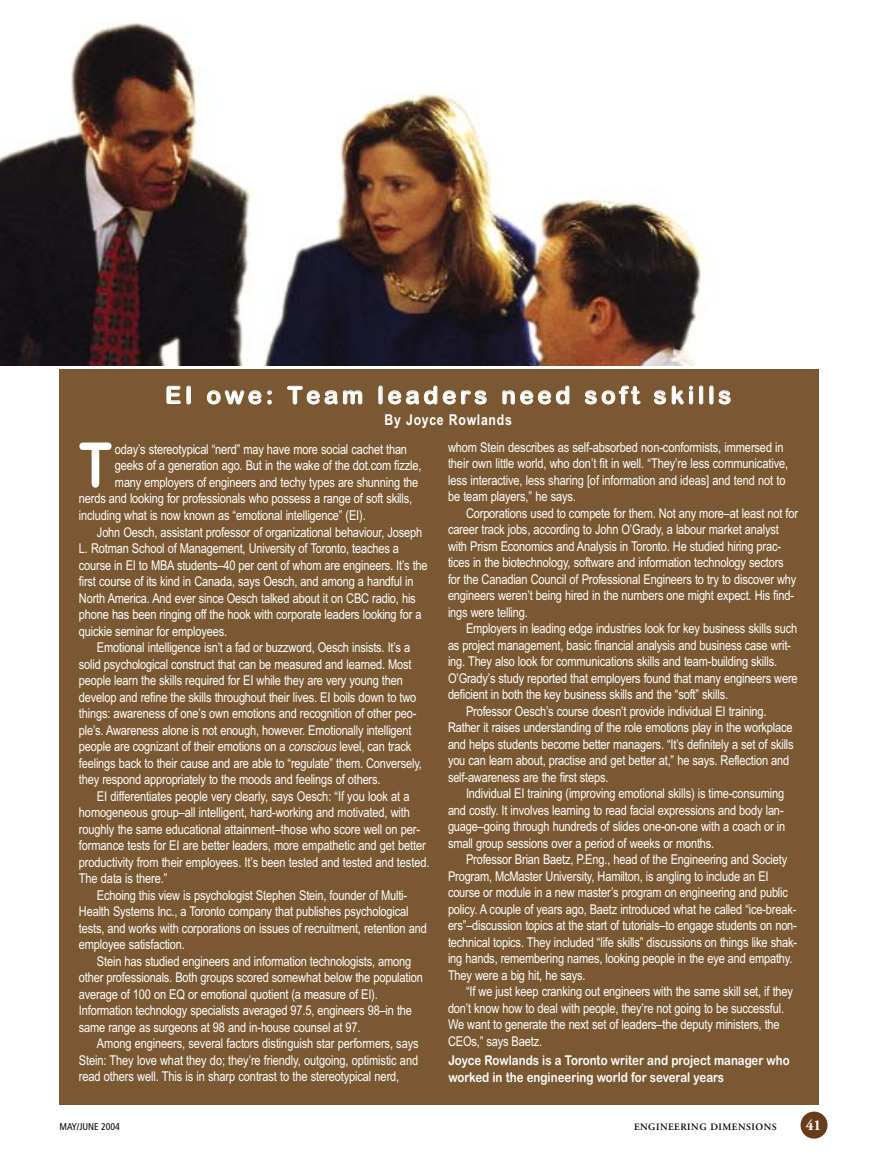
<style>
.page{position:relative;width:878px;height:1175px;background:#fff}
.page>*{position:absolute;margin:0;border:0;box-sizing:border-box;transform-origin:0 0}
.t1{font:62.1px "Arial Rounded MT Bold";color:#fff;scale:.85 1}
.t2{font:24px "Arial Rounded MT Bold";letter-spacing:.155em;color:#fff}
.t3{font:700 15px "Arial Narrow";letter-spacing:.045em;color:#fff}
.t4{font:700 15px "Adobe Garamond";color:#fff}
.t5{font:13.5px/16.5px "Arial Narrow";letter-spacing:-.015em;color:#fff}
.t6{font:13.5px/16.5px "Arial Rounded MT Bold";color:#fff;scale:.85 1}
.t7{font:600 9.75px "Adobe Garamond";letter-spacing:.05em;color:#000}
.t8{font:condensed 9.75px "Frutiger";color:#000}
.s1{font-style:italic}
</style>
<div class="page">
<div style="left:59px;top:370px;width:759px;height:734px;background:#7a5932"></div>
<div style="left:800px;top:1111px;width:27px;height:27px;background:#683b1b;border-radius:50%"></div>
<img style="left:0;top:23px;width:702px;height:342px">
<h2 class="t2" style="left:165px;top:381px;width:567px">EI owe: Team leaders need soft skills</h2>
<p class="t3" style="left:384px;top:411px;width:129px">By Joyce Rowlands</p>
<h1 class="t1" style="left:79px;top:429px;width:40px">T</h1>
<p class="t5" style="left:115px;top:441px;width:294px">oday’s stereotypical “nerd” may have more social cachet than</p>
<p class="t5" style="left:115px;top:457px;width:308px">geeks of a generation ago. But in the wake of the dot.com fizzle,</p>
<p class="t5" style="left:115px;top:474px;width:305px">many employers of engineers and techy types are shunning the</p>
<p class="t5" style="left:79px;top:490px;width:335px">nerds and looking for professionals who possess a range of soft skills,</p>
<p class="t5" style="left:79px;top:507px;width:288px">including what is now known as “emotional intelligence” (EI).</p>
<p class="t5" style="left:97px;top:523px;width:327px">John Oesch, assistant professor of organizational behaviour, Joseph</p>
<p class="t5" style="left:79px;top:540px;width:321px">L. Rotman School of Management, University of Toronto, teaches a</p>
<p class="t5" style="left:79px;top:556px;width:350px">course in EI to MBA students–40 per cent of whom are engineers. It’s the</p>
<p class="t5" style="left:79px;top:573px;width:336px">first course of its kind in Canada, says Oesch, and among a handful in</p>
<p class="t5" style="left:79px;top:589px;width:338px">North America. And ever since Oesch talked about it on CBC radio, his</p>
<p class="t5" style="left:79px;top:606px;width:344px">phone has been ringing off the hook with corporate leaders looking for a</p>
<p class="t5" style="left:79px;top:622px;width:150px">quickie seminar for employees.</p>
<p class="t5" style="left:97px;top:639px;width:315px">Emotional intelligence isn’t a fad or buzzword, Oesch insists. It’s a</p>
<p class="t5" style="left:79px;top:655px;width:334px">solid psychological construct that can be measured and learned. Most</p>
<p class="t5" style="left:79px;top:672px;width:325px">people learn the skills required for EI while they are very young then</p>
<p class="t5" style="left:79px;top:688px;width:339px">develop and refine the skills throughout their lives. EI boils down to two</p>
<p class="t5" style="left:79px;top:705px;width:339px">things: awareness of one’s own emotions and recognition of other peo-</p>
<p class="t5" style="left:79px;top:721px;width:334px">ple’s. Awareness alone is not enough, however. Emotionally intelligent</p>
<p class="t5" style="left:79px;top:738px;width:334px">people are cognizant of their emotions on a <span class="s1">conscious</span> level, can track</p>
<p class="t5" style="left:79px;top:754px;width:344px">feelings back to their cause and are able to “regulate” them. Conversely,</p>
<p class="t5" style="left:79px;top:771px;width:303px">they respond appropriately to the moods and feelings of others.</p>
<p class="t5" style="left:97px;top:787px;width:314px">EI differentiates people very clearly, says Oesch: “If you look at a</p>
<p class="t5" style="left:79px;top:804px;width:332px">homogeneous group–all intelligent, hard-working and motivated, with</p>
<p class="t5" style="left:79px;top:820px;width:343px">roughly the same educational attainment–those who score well on per-</p>
<p class="t5" style="left:79px;top:837px;width:348px">formance tests for EI are better leaders, more empathetic and get better</p>
<p class="t5" style="left:79px;top:853px;width:352px">productivity from their employees. It’s been tested and tested and tested.</p>
<p class="t5" style="left:79px;top:870px;width:90px">The data is there.”</p>
<p class="t5" style="left:97px;top:886px;width:312px">Echoing this view is psychologist Stephen Stein, founder of Multi-</p>
<p class="t5" style="left:79px;top:903px;width:331px">Health Systems Inc., a Toronto company that publishes psychological</p>
<p class="t5" style="left:79px;top:919px;width:349px">tests, and works with corporations on issues of recruitment, retention and</p>
<p class="t5" style="left:79px;top:936px;width:107px">employee satisfaction.</p>
<p class="t5" style="left:97px;top:952px;width:316px">Stein has studied engineers and information technologists, among</p>
<p class="t5" style="left:79px;top:969px;width:345px">other professionals. Both groups scored somewhat below the population</p>
<p class="t5" style="left:79px;top:985px;width:300px">average of 100 on EQ or emotional quotient (a measure of EI).</p>
<p class="t5" style="left:79px;top:1002px;width:334px">Information technology specialists averaged 97.5, engineers 98–in the</p>
<p class="t5" style="left:79px;top:1018px;width:283px">same range as surgeons at 98 and in-house counsel at 97.</p>
<p class="t5" style="left:97px;top:1035px;width:323px">Among engineers, several factors distinguish star performers, says</p>
<p class="t5" style="left:79px;top:1051px;width:341px">Stein: They love what they do; they’re friendly, outgoing, optimistic and</p>
<p class="t5" style="left:79px;top:1068px;width:322px">read others well. This is in sharp contrast to the stereotypical nerd,</p>
<p class="t5" style="left:448px;top:438px;width:342px">whom Stein describes as self-absorbed non-conformists, immersed in their own little world, who don’t fit in well. “They’re less communicative, less interactive, less sharing [of information and ideas] and tend not to be team players,” he says.</p>
<p class="t5" style="left:448px;top:504px;width:351px;text-indent:18px">Corporations used to compete for them. Not any more–at least not for career track jobs, according to John O’Grady, a labour market analyst with Prism Economics and Analysis in Toronto. He studied hiring prac&shy;tices in the biotechnology, software and information technology sectors for the Canadian Council of Professional Engineers to try to discover why engineers weren’t being hired in the numbers one might expect. His find&shy;ings were telling.</p>
<p class="t5" style="left:466px;top:620px;width:333px">Employers in leading edge industries look for key business skills such</p>
<p class="t5" style="left:448px;top:636px;width:344px">as project management, basic financial analysis and business case writ-</p>
<p class="t5" style="left:448px;top:653px;width:330px">ing. They also look for communications skills and team-building skills.</p>
<p class="t5" style="left:448px;top:669px;width:351px">O’Grady’s study reported that employers found that many engineers were</p>
<p class="t5" style="left:448px;top:686px;width:282px">deficient in both the key business skills and the “soft” skills.</p>
<p class="t5" style="left:466px;top:702px;width:302px">Professor Oesch’s course doesn’t provide individual EI training.</p>
<p class="t5" style="left:448px;top:719px;width:346px">Rather it raises understanding of the role emotions play in the workplace</p>
<p class="t5" style="left:448px;top:735px;width:347px">and helps students become better managers. “It’s definitely a set of skills</p>
<p class="t5" style="left:448px;top:752px;width:343px">you can learn about, practise and get better at,” he says. Reflection and</p>
<p class="t5" style="left:448px;top:768px;width:162px">self-awareness are the first steps.</p>
<p class="t5" style="left:466px;top:785px;width:320px">Individual EI training (improving emotional skills) is time-consuming</p>
<p class="t5" style="left:448px;top:801px;width:337px">and costly. It involves learning to read facial expressions and body lan-</p>
<p class="t5" style="left:448px;top:818px;width:339px">guage–going through hundreds of slides one-on-one with a coach or in</p>
<p class="t5" style="left:448px;top:834px;width:268px">small group sessions over a period of weeks or months.</p>
<p class="t5" style="left:466px;top:851px;width:323px">Professor Brian Baetz, P.Eng., head of the Engineering and Society</p>
<p class="t5" style="left:448px;top:867px;width:322px">Program, McMaster University, Hamilton, is angling to include an EI</p>
<p class="t5" style="left:448px;top:884px;width:341px">course or module in a new master’s program on engineering and public</p>
<p class="t5" style="left:448px;top:900px;width:350px">policy. A couple of years ago, Baetz introduced what he called “ice-break-</p>
<p class="t5" style="left:448px;top:917px;width:350px">ers”–discussion topics at the start of tutorials–to engage students on non-</p>
<p class="t5" style="left:448px;top:933px;width:350px">technical topics. They included “life skills” discussions on things like shak-</p>
<p class="t5" style="left:448px;top:950px;width:346px">ing hands, remembering names, looking people in the eye and empathy.</p>
<p class="t5" style="left:448px;top:966px;width:139px">They were a big hit, he says.</p>
<p class="t5" style="left:466px;top:983px;width:328px">“If we just keep cranking out engineers with the same skill set, if they</p>
<p class="t5" style="left:448px;top:999px;width:337px">don’t know how to deal with people, they’re not going to be successful.</p>
<p class="t5" style="left:448px;top:1016px;width:333px">We want to generate the next set of leaders–the deputy ministers, the</p>
<p class="t5" style="left:448px;top:1032px;width:96px">CEOs,” says Baetz.</p>
<p class="t6" style="left:448px;top:1052px;width:403px">Joyce Rowlands is a Toronto writer and project manager who worked in the engineering world for several years</p>
<p class="t8" style="left:59px;top:1122px;width:62px">MAY/JUNE 2004</p>
<p class="t7" style="left:634px;top:1122px;width:144px">ENGINEERING DIMENSIONS</p>
<p class="t4" style="left:805px;top:1118px;width:17px">41</p>
</div>
